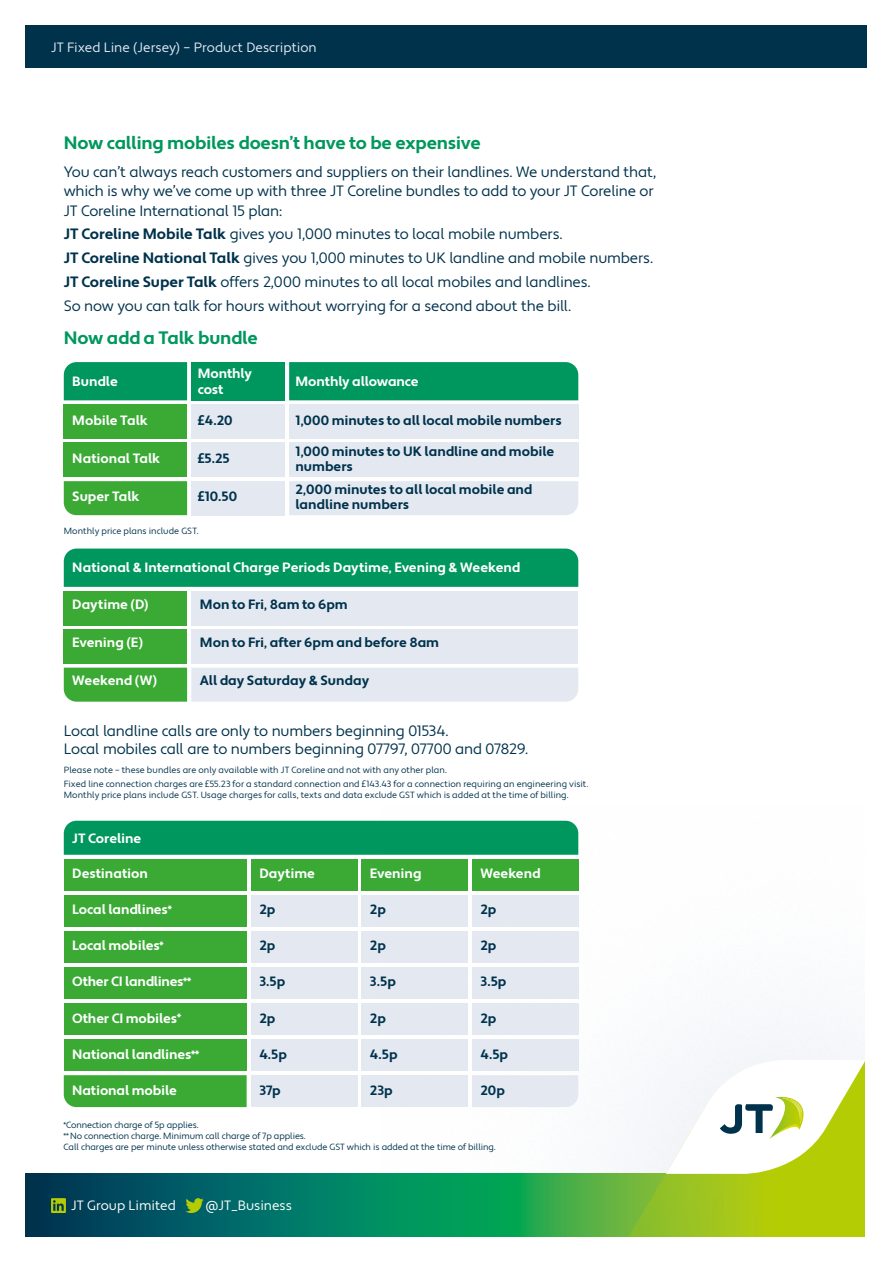
<style>
.page{position:relative;width:893px;height:1263px;background:#fff}
.page>*{position:absolute;margin:0;border:0;box-sizing:border-box;transform-origin:0 0}
.t1{font:700 18px "Apertura";letter-spacing:-.015em;color:#00975f}
.t2{font:15px/23.7px "Apertura";letter-spacing:-.015em;color:#00324c}
.t3{font:700 13.5px/16.2px "Apertura";letter-spacing:-.01em;color:#fff}
.t4{font:700 13.5px/15px "Apertura";color:#00324c}
.t5{font:13.5px "Apertura";color:#e4e9f1}
.t6{font:13.5px "Apertura";color:#fff}
.t7{font:9px/10.8px "Apertura";color:#00324c}
.s1{font-weight:700}
</style>
<div class="page">
<div style="left:251px;top:1075px;width:106px;height:32px;background:#e4e9f1"></div>
<div style="left:361px;top:1075px;width:107px;height:32px;background:#e4e9f1"></div>
<div style="left:64px;top:1075px;width:183px;height:32px;background:#3aaa35"></div>
<svg style="left:380px;top:820px;width:485px;height:354px"></svg>
<svg style="left:26px;top:1174px;width:602px;height:63px;background:#0c7d5b"></svg>
<svg style="left:628px;top:1057px;width:237px;height:180px"></svg>
<img style="left:780px;top:1098px;width:23px;height:25px">
<svg style="left:51px;top:1198px;width:15px;height:15px"></svg>
<svg style="left:185px;top:1198px;width:19px;height:15px"></svg>
<div style="left:26px;top:26px;width:841px;height:42px;background:#00324c"></div>
<div style="left:64px;top:549px;width:514px;height:38px;background:#00975f"></div>
<div style="left:64px;top:591px;width:123px;height:34px;background:#3aaa35"></div>
<div style="left:64px;top:629px;width:123px;height:34px;background:#3aaa35"></div>
<div style="left:191px;top:591px;width:387px;height:34px;background:#e4e9f1"></div>
<div style="left:191px;top:629px;width:387px;height:34px;background:#e4e9f1"></div>
<svg style="left:64px;top:668px;width:514px;height:34px;background:#bcdac4"></svg>
<div style="left:64px;top:362px;width:123px;height:38px;background:#00975f"></div>
<div style="left:64px;top:405px;width:123px;height:34px;background:#3aaa35"></div>
<div style="left:64px;top:443px;width:123px;height:34px;background:#3aaa35"></div>
<div style="left:64px;top:481px;width:123px;height:34px;background:#3aaa35"></div>
<div style="left:191px;top:362px;width:94px;height:38px;background:#00975f"></div>
<div style="left:289px;top:362px;width:289px;height:38px;background:#00975f"></div>
<div style="left:191px;top:405px;width:94px;height:34px;background:#e4e9f1"></div>
<div style="left:289px;top:405px;width:289px;height:34px;background:#e4e9f1"></div>
<div style="left:191px;top:443px;width:94px;height:34px;background:#e4e9f1"></div>
<div style="left:289px;top:443px;width:289px;height:34px;background:#e4e9f1"></div>
<div style="left:191px;top:481px;width:94px;height:34px;background:#e4e9f1"></div>
<div style="left:289px;top:481px;width:289px;height:34px;background:#e4e9f1"></div>
<div style="left:64px;top:821px;width:514px;height:34px;background:#00975f"></div>
<div style="left:64px;top:859px;width:183px;height:32px;background:#3aaa35"></div>
<div style="left:251px;top:859px;width:106px;height:32px;background:#3aaa35"></div>
<div style="left:361px;top:859px;width:107px;height:32px;background:#3aaa35"></div>
<div style="left:472px;top:859px;width:106px;height:32px;background:#3aaa35"></div>
<div style="left:251px;top:895px;width:106px;height:32px;background:#e4e9f1"></div>
<div style="left:251px;top:931px;width:106px;height:32px;background:#e4e9f1"></div>
<div style="left:251px;top:967px;width:106px;height:32px;background:#e4e9f1"></div>
<div style="left:251px;top:1003px;width:106px;height:32px;background:#e4e9f1"></div>
<div style="left:251px;top:1039px;width:106px;height:32px;background:#e4e9f1"></div>
<div style="left:361px;top:895px;width:107px;height:32px;background:#e4e9f1"></div>
<div style="left:361px;top:931px;width:107px;height:32px;background:#e4e9f1"></div>
<div style="left:361px;top:967px;width:107px;height:32px;background:#e4e9f1"></div>
<div style="left:361px;top:1003px;width:107px;height:32px;background:#e4e9f1"></div>
<div style="left:361px;top:1039px;width:107px;height:32px;background:#e4e9f1"></div>
<div style="left:472px;top:895px;width:106px;height:32px;background:#e4e9f1"></div>
<div style="left:472px;top:931px;width:106px;height:32px;background:#e4e9f1"></div>
<div style="left:472px;top:967px;width:106px;height:32px;background:#e4e9f1"></div>
<div style="left:472px;top:1003px;width:106px;height:32px;background:#e4e9f1"></div>
<div style="left:472px;top:1039px;width:106px;height:32px;background:#e4e9f1"></div>
<div style="left:64px;top:895px;width:183px;height:32px;background:#3aaa35"></div>
<div style="left:64px;top:931px;width:183px;height:32px;background:#3aaa35"></div>
<div style="left:64px;top:967px;width:183px;height:32px;background:#3aaa35"></div>
<div style="left:64px;top:1003px;width:183px;height:32px;background:#3aaa35"></div>
<div style="left:64px;top:1039px;width:183px;height:32px;background:#3aaa35"></div>
<p class="t5" style="left:51px;top:39px;width:267px">JT Fixed Line (Jersey) – Product Description</p>
<p class="t1" style="left:64px;top:132px;width:418px">Now calling mobiles doesn’t have to be expensive</p>
<p class="t2" style="left:64px;top:162px;width:594px;line-height:19.5px">You can’t always reach customers and suppliers on their landlines. We understand that, which is why we’ve come up with three JT Coreline bundles to add to your JT Coreline or<br>JT Coreline International 15 plan:</p>
<p class="t2" style="left:64px;top:223px;width:591px"><span class="s1">JT Coreline Mobile Talk</span> gives you 1,000 minutes to local mobile numbers.<br><span class="s1">JT Coreline National Talk</span> gives you 1,000 minutes to UK landline and mobile numbers.<br><span class="s1">JT Coreline Super Talk</span> offers 2,000 minutes to all local mobiles and landlines.<br>So now you can talk for hours without worrying for a second about the bill.</p>
<p class="t1" style="left:64px;top:327px;width:195px">Now add a Talk bundle</p>
<p class="t3" style="left:72px;top:374px;width:47px">Bundle</p>
<p class="t3" style="left:198px;top:366px;width:56px">Monthly cost</p>
<p class="t3" style="left:296px;top:374px;width:125px">Monthly allowance</p>
<p class="t3" style="left:72px;top:412px;width:77px">Mobile Talk</p>
<p class="t4" style="left:198px;top:413px;width:36px">£4.20</p>
<p class="t4" style="left:296px;top:413px;width:268px">1,000 minutes to all local mobile numbers</p>
<p class="t3" style="left:72px;top:451px;width:90px">National Talk</p>
<p class="t4" style="left:198px;top:451px;width:34px">£5.25</p>
<p class="t4" style="left:296px;top:444px;width:260px">1,000 minutes to UK landline and mobile numbers</p>
<p class="t3" style="left:72px;top:489px;width:69px">Super Talk</p>
<p class="t4" style="left:198px;top:490px;width:41px">£10.50</p>
<p class="t4" style="left:296px;top:482px;width:238px">2,000 minutes to all local mobile and landline numbers</p>
<p class="t7" style="left:64px;top:525px;width:136px">Monthly price plans include GST.</p>
<p class="t3" style="left:72px;top:559px;width:449px">National &amp; International Charge Periods Daytime, Evening &amp; Weekend</p>
<p class="t3" style="left:72px;top:597px;width:78px">Daytime (D)</p>
<p class="t4" style="left:200px;top:597px;width:149px">Mon to Fri, 8am to 6pm</p>
<p class="t3" style="left:72px;top:635px;width:72px">Evening (E)</p>
<p class="t4" style="left:200px;top:635px;width:241px">Mon to Fri, after 6pm and before 8am</p>
<p class="t3" style="left:72px;top:673px;width:86px">Weekend (W)</p>
<p class="t4" style="left:200px;top:674px;width:171px">All day Saturday &amp; Sunday</p>
<p class="t2" style="left:64px;top:722px;width:466px;line-height:18px">Local landline calls are only to numbers beginning 01534.<br>Local mobiles call are to numbers beginning 07797, 07700 and 07829.</p>
<p class="t7" style="left:64px;top:762px;width:526px;line-height:14.7px">Please note – these bundles are only available with JT Coreline and not with any other plan.<br>Fixed line connection charges are £55.23 for a standard connection and £143.43 for a connection requiring an engineering visit.</p>
<p class="t7" style="left:64px;top:790px;width:506px">Monthly price plans include GST. Usage charges for calls, texts and data exclude GST which is added at the time of billing.</p>
<p class="t3" style="left:72px;top:830px;width:70px">JT Coreline</p>
<p class="t3" style="left:72px;top:865px;width:77px">Destination</p>
<p class="t3" style="left:259px;top:865px;width:57px">Daytime</p>
<p class="t3" style="left:370px;top:865px;width:53px">Evening</p>
<p class="t3" style="left:480px;top:865px;width:61px">Weekend</p>
<p class="t3" style="left:72px;top:902px;width:101px">Local landlines<sup>*</sup></p>
<p class="t4" style="left:259px;top:902px;width:17px">2p</p>
<p class="t4" style="left:370px;top:902px;width:17px">2p</p>
<p class="t4" style="left:480px;top:902px;width:17px">2p</p>
<p class="t3" style="left:72px;top:938px;width:93px">Local mobiles<sup>*</sup></p>
<p class="t4" style="left:259px;top:938px;width:17px">2p</p>
<p class="t4" style="left:370px;top:938px;width:17px">2p</p>
<p class="t4" style="left:480px;top:938px;width:17px">2p</p>
<p class="t3" style="left:72px;top:974px;width:120px">Other CI landlines<sup>**</sup></p>
<p class="t4" style="left:259px;top:974px;width:27px">3.5p</p>
<p class="t4" style="left:370px;top:974px;width:27px">3.5p</p>
<p class="t4" style="left:480px;top:974px;width:27px">3.5p</p>
<p class="t3" style="left:72px;top:1010px;width:110px">Other CI mobiles<sup>*</sup></p>
<p class="t4" style="left:259px;top:1011px;width:17px">2p</p>
<p class="t4" style="left:370px;top:1011px;width:17px">2p</p>
<p class="t4" style="left:480px;top:1011px;width:17px">2p</p>
<p class="t3" style="left:72px;top:1046px;width:128px">National landlines<sup>**</sup></p>
<p class="t4" style="left:259px;top:1047px;width:29px">4.5p</p>
<p class="t4" style="left:370px;top:1047px;width:29px">4.5p</p>
<p class="t4" style="left:480px;top:1047px;width:29px">4.5p</p>
<p class="t3" style="left:72px;top:1082px;width:106px">National mobile</p>
<p class="t4" style="left:259px;top:1083px;width:23px">37p</p>
<p class="t4" style="left:370px;top:1083px;width:24px">23p</p>
<p class="t4" style="left:480px;top:1083px;width:26px">20p</p>
<p class="t7" style="left:63px;top:1120px;width:434px"><sup>*</sup>Connection charge of 5p applies.<br><sup>**</sup> No connection charge. Minimum call charge of 7p applies.<br>Call charges are per minute unless otherwise stated and exclude GST which is added at the time of billing.</p>
<p class="t6" style="left:71px;top:1197px;width:106px">JT Group Limited</p>
<p class="t6" style="left:205px;top:1197px;width:88px">@JT_Business</p>
</div>
